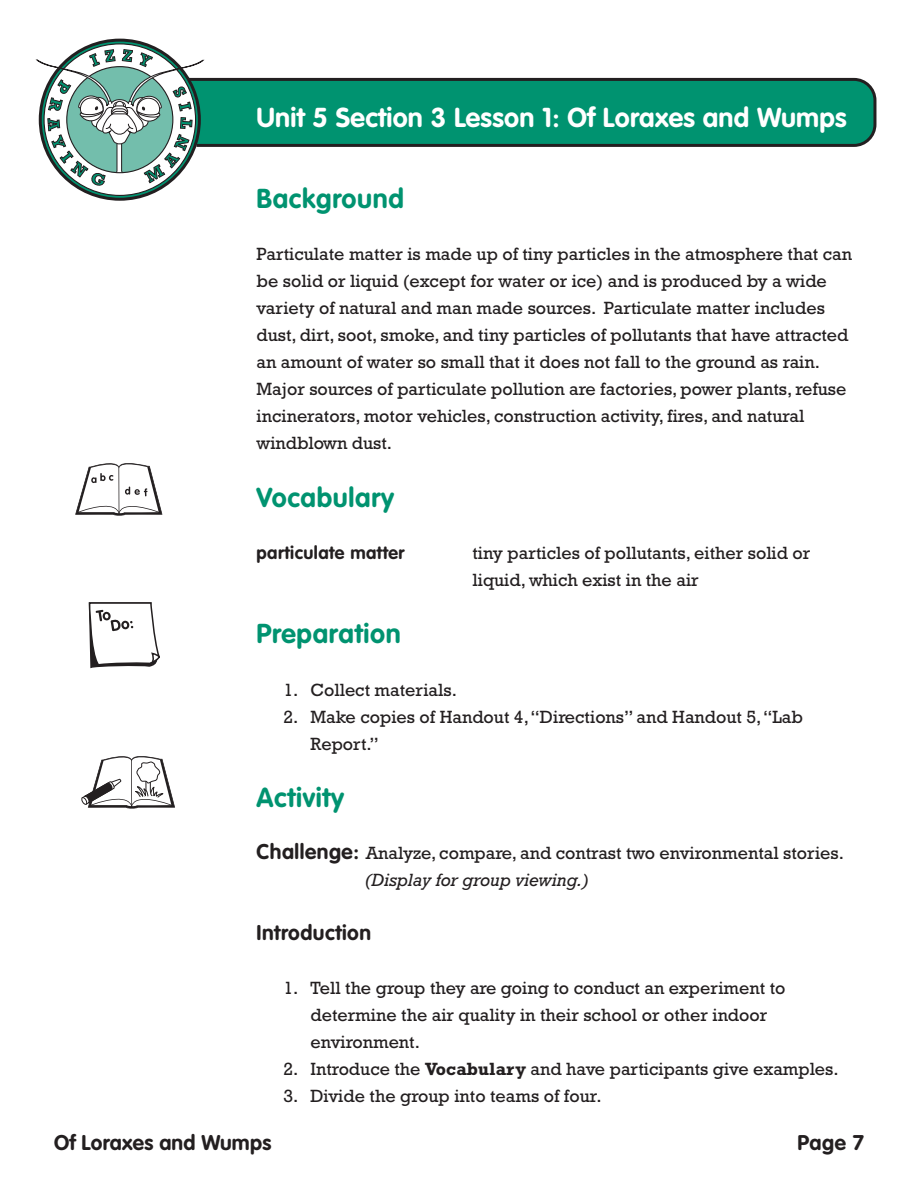
<style>
.page{position:relative;width:918px;height:1188px;background:#fff}
.page>*{position:absolute;margin:0;border:0;box-sizing:border-box;transform-origin:0 0}
.t1{font:700 27px "VAG Rounded";letter-spacing:.025em;color:#009370}
.t2{font:700 27px "VAG Rounded";letter-spacing:.01em;color:#fff}
.t3{font:700 21px "VAG Rounded";letter-spacing:.01em;color:#231f20}
.t4{font:18px/27px "Rockwell";color:#231f20}
.t5{font:700 18px "VAG Rounded";letter-spacing:.025em;color:#231f20}
.s1{font-family:"VAG Rounded";font-weight:700;font-size:21px}
.s2{font-style:italic}
.s3{font-weight:700}
</style>
<div class="page">
<svg style="left:205px;top:77px;width:672px;height:70px;background:#088a6b"></svg>
<svg style="left:35px;top:38px;width:170px;height:163px"></svg>
<svg style="left:75px;top:463px;width:87px;height:53px"></svg>
<svg style="left:81px;top:756px;width:94px;height:53px"></svg>
<svg style="left:89px;top:603px;width:71px;height:65px"></svg>
<h1 class="t2" style="left:256px;top:101px;width:592px">Unit 5 Section 3 Lesson 1: Of Loraxes and Wumps</h1>
<h1 class="t1" style="left:256px;top:182px;width:149px">Background</h1>
<p class="t4" style="left:256px;top:240px;width:597px">Particulate matter is made up of tiny particles in the atmosphere that can be solid or liquid (except for water or ice) and is produced by a wide variety of natural and man made sources. Particulate matter includes dust, dirt, soot, smoke, and tiny particles of pollutants that have attracted an amount of water so small that it does not fall to the ground as rain.<br>Major sources of particulate pollution are factories, power plants, refuse incinerators, motor vehicles, construction activity, fires, and natural windblown dust.</p>
<h1 class="t1" style="left:256px;top:481px;width:139px">Vocabulary</h1>
<p class="t5" style="left:256px;top:542px;width:150px">particulate matter</p>
<p class="t4" style="left:472px;top:539px;width:339px">tiny particles of pollutants, either solid or liquid, which exist in the air</p>
<h1 class="t1" style="left:256px;top:618px;width:146px">Preparation</h1>
<p class="t4" style="left:284px;top:676px;width:175px">1. Collect materials.</p>
<p class="t4" style="left:310px;top:703px;width:494px;text-indent:-27px">2. Make copies of Handout 4, “Directions” and Handout 5, “Lab<br>Report.”</p>
<h1 class="t1" style="left:256px;top:782px;width:89px">Activity</h1>
<p class="t4" style="left:364px;top:840px;width:481px;text-indent:-108px"><span class="s1">Challenge:</span> Analyze, compare, and contrast two environmental stories. <span class="s2">(Display for group viewing.)</span></p>
<p class="t3" style="left:256px;top:921px;width:116px">Introduction</p>
<p class="t3" style="left:54px;top:1130px;width:219px">Of Loraxes and Wumps</p>
<p class="t4" style="left:310px;top:975px;width:476px;text-indent:-27px">1. Tell the group they are going to conduct an experiment to determine the air quality in their school or other indoor environment.</p>
<p class="t4" style="left:284px;top:1056px;width:557px">2. Introduce the <span class="s3">Vocabulary</span> and have participants give examples.</p>
<p class="t4" style="left:284px;top:1083px;width:320px">3. Divide the group into teams of four.</p>
<p class="t3" style="left:797px;top:1130px;width:68px">Page 7</p>
</div>
